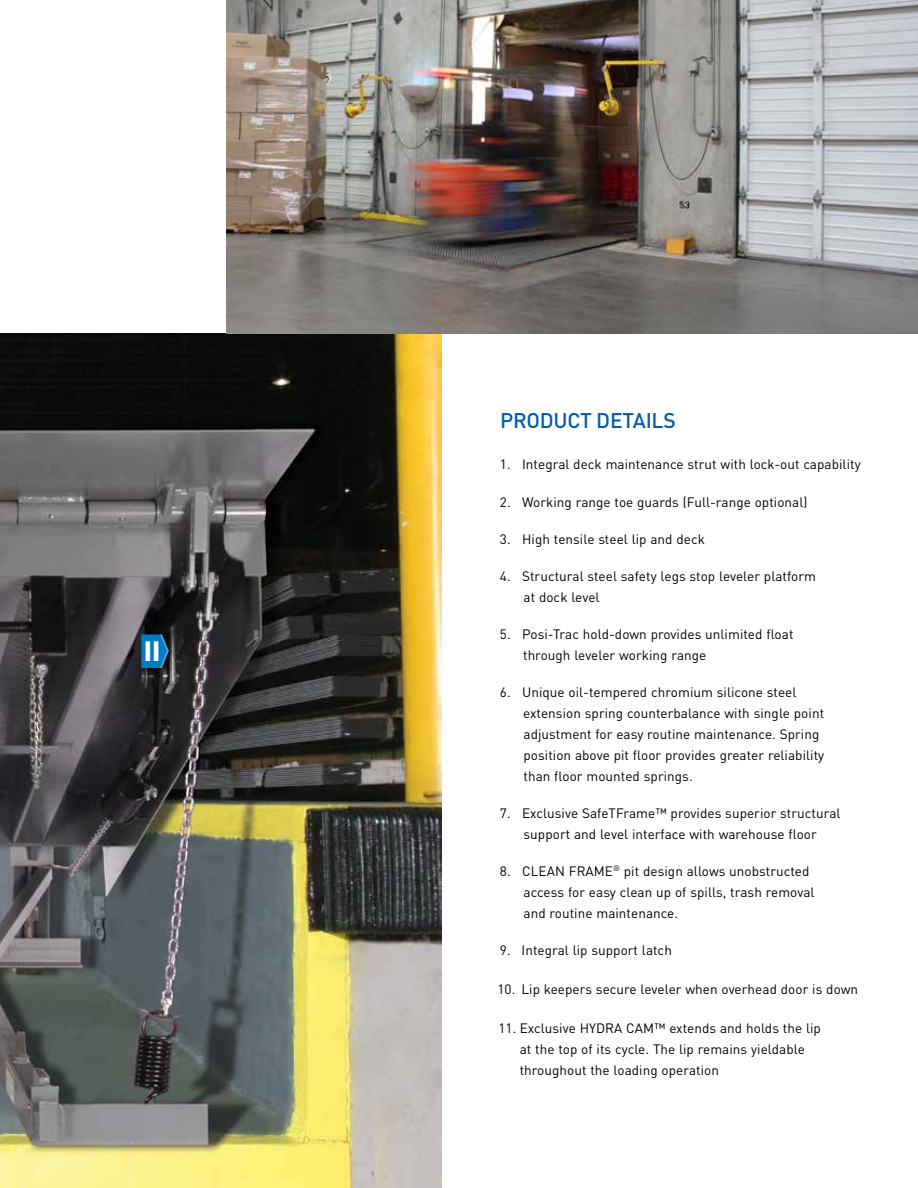
<style>
.page{position:relative;width:918px;height:1188px;background:#fff}
.page>*{position:absolute;margin:0;border:0;box-sizing:border-box;transform-origin:0 0}
.t1{font:800 condensed 30px "Tw Cen";color:#fff}
.t2{font:500 21px "DIN Pro";letter-spacing:-.01em;color:#005daa}
.t3{font:13.5px/21px "DIN Pro";letter-spacing:.005em;color:#000}
</style>
<div class="page">
<img style="left:0;top:334px;width:441px;height:854px">
<img style="left:227px;top:0;width:691px;height:334px">
<svg style="left:141px;top:634px;width:28px;height:34px"></svg>
<h1 class="t1" style="left:144px;top:633px;width:19px">II</h1>
<h2 class="t2" style="left:500px;top:403px;width:177px">PRODUCT DETAILS</h2>
<p class="t3" style="left:500px;top:453px;width:362px">1. Integral deck maintenance strut with lock-out capability</p>
<p class="t3" style="left:500px;top:490px;width:309px">2. Working range toe guards (Full-range optional)</p>
<p class="t3" style="left:500px;top:528px;width:206px">3. High tensile steel lip and deck</p>
<p class="t3" style="left:524px;top:564px;width:294px;text-indent:-24px">4. Structural steel safety legs stop leveler platform at dock level</p>
<p class="t3" style="left:523px;top:623px;width:272px;text-indent:-23px">5. Posi-Trac hold-down provides unlimited float through leveler working range</p>
<p class="t3" style="left:523px;top:681px;width:303px;text-indent:-23px">6. Unique oil-tempered chromium silicone steel extension spring counterbalance with single point adjustment for easy routine maintenance. Spring position above pit floor provides greater reliability than floor mounted springs.</p>
<p class="t3" style="left:500px;top:801px;width:342px;text-align:center">7. Exclusive SafeTFrame™ provides superior structural support and level interface with warehouse floor</p>
<p class="t3" style="left:524px;top:859px;width:293px;text-indent:-24px">8. CLEAN FRAME<sup>®</sup> pit design allows unobstructed access for easy clean up of spills, trash removal and routine maintenance.</p>
<p class="t3" style="left:500px;top:938px;width:173px">9. Integral lip support latch</p>
<p class="t3" style="left:498px;top:977px;width:362px">10. Lip keepers secure leveler when overhead door is down</p>
<p class="t3" style="left:520px;top:1016px;width:303px;text-indent:-21px">11. Exclusive HYDRA CAM™ extends and holds the lip at the top of its cycle. The lip remains yieldable throughout the loading operation</p>
</div>
